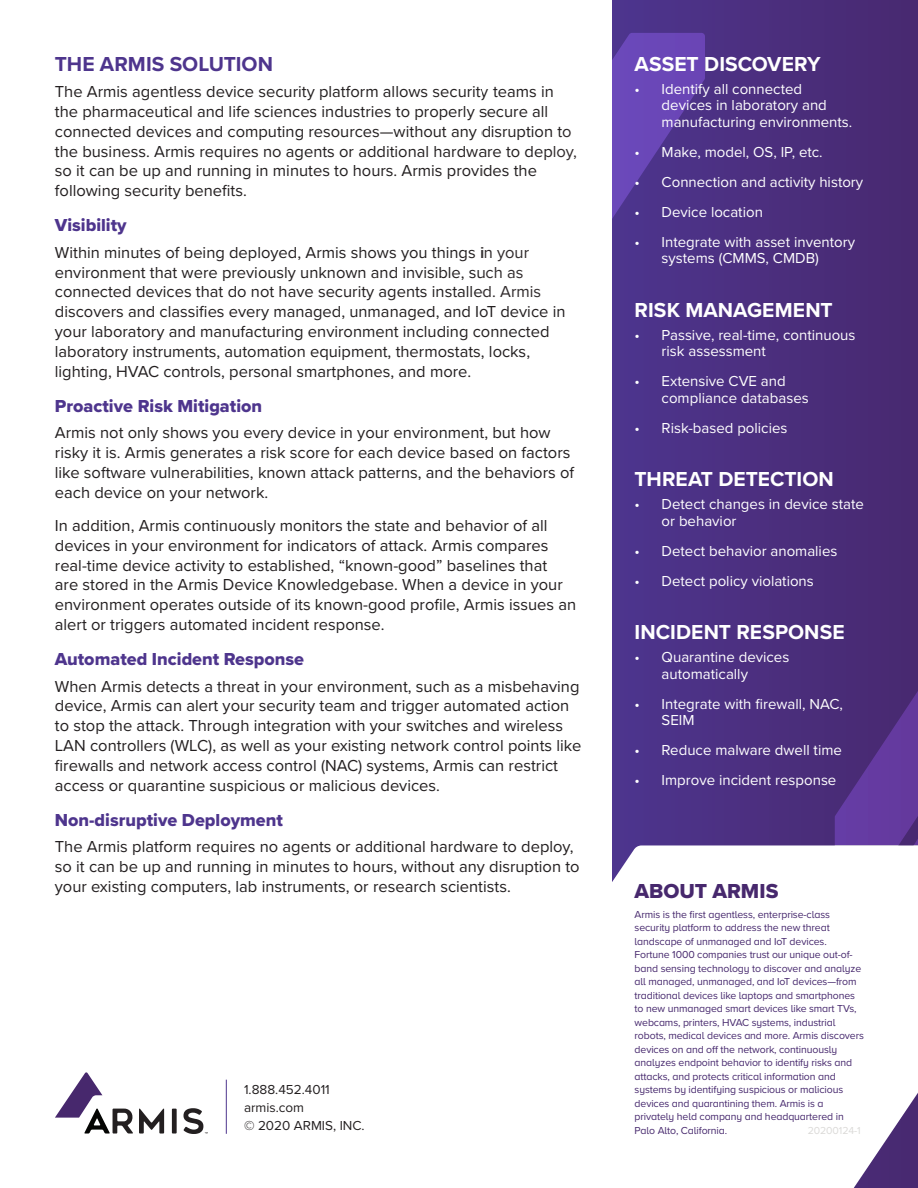
<style>
.page{position:relative;width:918px;height:1188px;background:#fff}
.page>*{position:absolute;margin:0;border:0;box-sizing:border-box;transform-origin:0 0}
.Heading_3{font:700 21px "Proxima Nova";letter-spacing:.005em;color:#fff}
.Heading_3-2{font:700 21px "Proxima Nova";color:#4e358d}
.Heading_3-3{font:21px "Proxima Nova Extrabld";color:#47286d}
.Heading_4{font:18px "Proxima Nova Extrabld";color:#4e358d}
.Paragraph_copy{font:16.5px/19.8px "Proxima Nova";color:#231f20}
.t1{font:15px/16.5px "Proxima Nova";color:#fff}
.Paragraph_copy-2{font:13.5px/18px "Proxima Nova";color:#231f20}
.Heading_3-4{font:10.5px/13.5px "Proxima Nova A";letter-spacing:-.01em;color:#46286d}
.Heading_3-5{font:10.5px "Proxima Nova A";letter-spacing:-.01em;color:#dbdad8}
</style>
<div class="page">
<hr style="left:226px;top:1080px;width:1px;height:54px;background:#4e358d">
<svg style="left:55px;top:1072px;width:78px;height:62px"></svg>
<svg style="left:139px;top:1109px;width:25px;height:25px"></svg>
<svg style="left:172px;top:1109px;width:5px;height:25px"></svg>
<svg style="left:183px;top:1108px;width:25px;height:26px"></svg>
<div style="left:612px;top:0;width:306px;height:1188px;background:linear-gradient(to right,#4d358e,#48296f)"></div>
<svg style="left:612px;top:845px;width:306px;height:343px"></svg>
<svg style="left:835px;top:641px;width:83px;height:235px;background:#6a4c96"></svg>
<svg style="left:612px;top:33px;width:93px;height:268px;background:#593b9d"></svg>
<p class="Heading_3-2" style="left:55px;top:48px;width:220px">THE ARMIS SOLUTION</p>
<p class="Paragraph_copy" style="left:55px;top:81px;width:524px">The Armis agentless device security platform allows security teams in the pharmaceutical and life sciences industries to properly secure all connected devices and computing resources—without any disruption to the business. Armis requires no agents or additional hardware to deploy, so it can be up and running in minutes to hours. Armis provides the following security benefits.</p>
<p class="Heading_4" style="left:55px;top:212px;width:73px">Visibility</p>
<p class="Paragraph_copy" style="left:55px;top:242px;width:512px">Within minutes of being deployed, Armis shows you things in your environment that were previously unknown and invisible, such as connected devices that do not have security agents installed. Armis discovers and classifies every managed, unmanaged, and IoT device in your laboratory and manufacturing environment including connected laboratory instruments, automation equipment, thermostats, locks, lighting, HVAC controls, personal smartphones, and more.</p>
<p class="Heading_4" style="left:55px;top:392px;width:209px">Proactive Risk Mitigation</p>
<p class="Paragraph_copy" style="left:55px;top:422px;width:521px">Armis not only shows you every device in your environment, but how risky it is. Armis generates a risk score for each device based on factors like software vulnerabilities, known attack patterns, and the behaviors of each device on your network.</p>
<p class="Paragraph_copy" style="left:55px;top:515px;width:523px">In addition, Armis continuously monitors the state and behavior of all devices in your environment for indicators of attack. Armis compares real-time device activity to established, “known-good” baselines that<br>are stored in the Armis Device Knowledgebase. When a device in your environment operates outside of its known-good profile, Armis issues an alert or triggers automated incident response.</p>
<p class="Heading_4" style="left:55px;top:646px;width:251px">Automated Incident Response</p>
<p class="Paragraph_copy" style="left:55px;top:675px;width:528px">When Armis detects a threat in your environment, such as a misbehaving device, Armis can alert your security team and trigger automated action to stop the attack. Through integration with your switches and wireless LAN controllers (WLC), as well as your existing network control points like firewalls and network access control (NAC) systems, Armis can restrict access or quarantine suspicious or malicious devices.</p>
<p class="Heading_4" style="left:55px;top:806px;width:230px">Non-disruptive Deployment</p>
<p class="Paragraph_copy" style="left:55px;top:836px;width:526px">The Armis platform requires no agents or additional hardware to deploy, so it can be up and running in minutes to hours, without any disruption to your existing computers, lab instruments, or research scientists.</p>
<p class="Paragraph_copy-2" style="left:244px;top:1080px;width:122px">1.888.452.4011 armis.com<br>© 2020 ARMIS, INC.</p>
<p class="Heading_3" style="left:635px;top:48px;width:188px">ASSET DISCOVERY</p>
<p class="t1" style="left:662px;top:80px;width:192px;text-indent:-27px">• Identify all connected devices in laboratory and manufacturing environments.</p>
<p class="t1" style="left:635px;top:143px;width:190px">• Make, model, OS, IP, etc.</p>
<p class="t1" style="left:635px;top:173px;width:230px">• Connection and activity history</p>
<p class="t1" style="left:635px;top:203px;width:130px">• Device location</p>
<p class="t1" style="left:662px;top:233px;width:195px;text-indent:-27px">• Integrate with asset inventory systems (CMMS, CMDB)</p>
<p class="Heading_3" style="left:635px;top:294px;width:200px">RISK MANAGEMENT</p>
<p class="t1" style="left:662px;top:326px;width:195px;text-indent:-27px">• Passive, real-time, continuous risk assessment</p>
<p class="t1" style="left:662px;top:372px;width:149px;text-indent:-27px">• Extensive CVE and compliance databases</p>
<p class="t1" style="left:635px;top:419px;width:154px">• Risk-based policies</p>
<p class="Heading_3" style="left:635px;top:463px;width:201px">THREAT DETECTION</p>
<p class="t1" style="left:662px;top:495px;width:204px;text-indent:-27px">• Detect changes in device state or behavior</p>
<p class="t1" style="left:635px;top:542px;width:204px">• Detect behavior anomalies</p>
<p class="t1" style="left:635px;top:572px;width:181px">• Detect policy violations</p>
<p class="Heading_3" style="left:635px;top:616px;width:212px">INCIDENT RESPONSE</p>
<p class="t1" style="left:662px;top:648px;width:129px;text-indent:-27px">• Quarantine devices automatically</p>
<p class="t1" style="left:662px;top:695px;width:183px;text-indent:-27px">• Integrate with firewall, NAC,<br>SEIM</p>
<p class="t1" style="left:635px;top:741px;width:209px">• Reduce malware dwell time</p>
<p class="t1" style="left:635px;top:771px;width:203px">• Improve incident response</p>
<p class="Heading_3-3" style="left:635px;top:875px;width:145px">ABOUT ARMIS</p>
<p class="Heading_3-4" style="left:635px;top:907px;width:231px">Armis is the first agentless, enterprise-class security platform to address the new threat landscape of unmanaged and IoT devices.<br>Fortune 1000 companies trust our unique out-of&shy;band sensing technology to discover and analyze all managed, unmanaged, and IoT devices—from traditional devices like laptops and smartphones to new unmanaged smart devices like smart TVs, webcams, printers, HVAC systems, industrial robots, medical devices and more. Armis discovers devices on and off the network, continuously analyzes endpoint behavior to identify risks and attacks, and protects critical information and systems by identifying suspicious or malicious devices and quarantining them. Armis is a privately held company and headquartered in Palo Alto, California.</p>
<p class="Heading_3-5" style="left:808px;top:1123px;width:54px">20200124-1</p>
</div>
